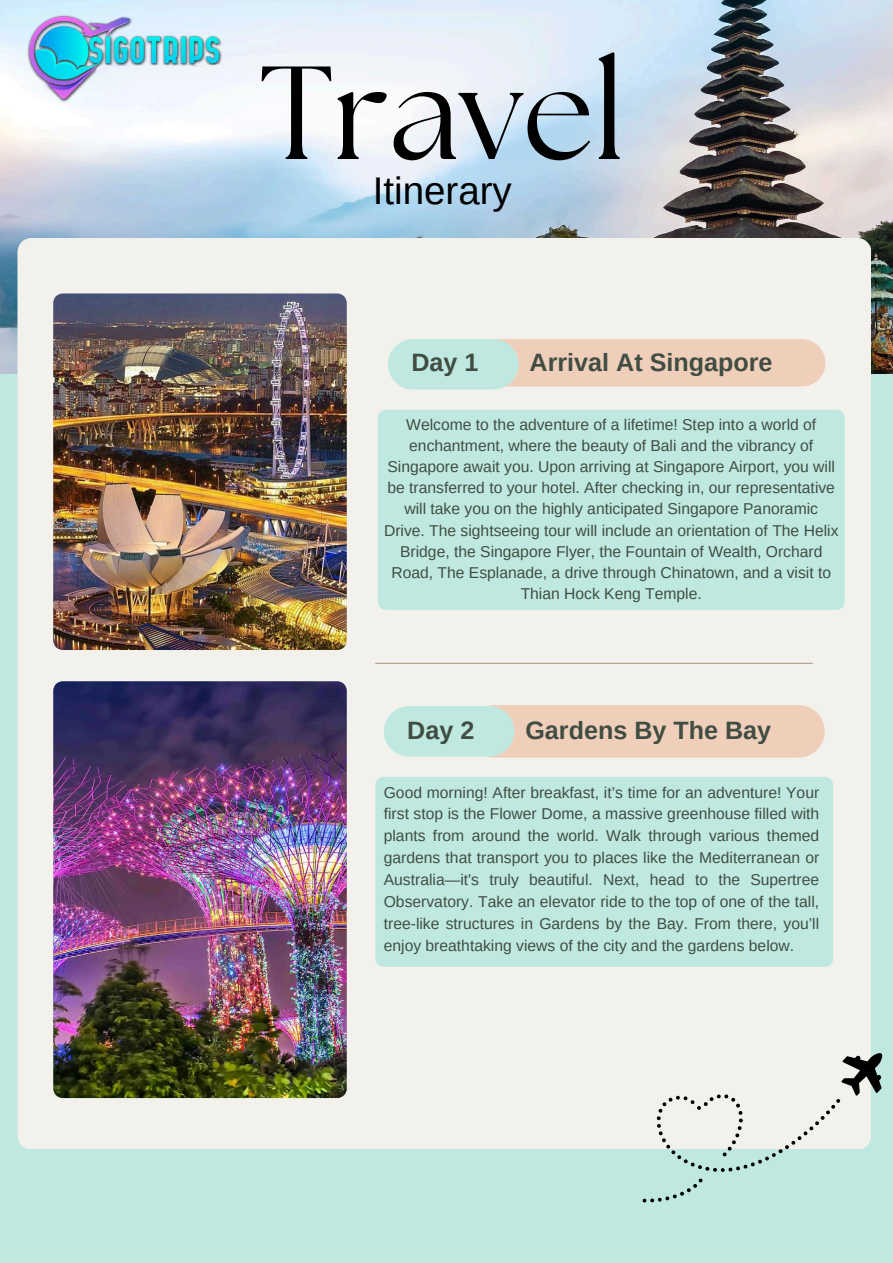
<style>
.page{position:relative;width:893px;height:1263px;background:#fff}
.page>*{position:absolute;margin:0;border:0;box-sizing:border-box;transform-origin:0 0}
.t1{font:132.15px "The Seasons";color:#000}
.t2{font:38.55px "Arimo";color:#000}
.t3{font:700 25.12px "Arimo";color:#414d43}
.t4{font:15.67px/21.2px "Arimo";color:#414d43;text-align:center}
</style>
<div class="page">
<div style="left:0;top:373px;width:893px;height:890px;background:#bfe9e0"></div>
<img style="left:0;top:0;width:893px;height:373px">
<img style="left:10px;top:6px;width:222px;height:104px">
<div style="left:17px;top:238px;width:854px;height:910px;background:#f2f1eb"></div>
<img style="left:53px;top:293px;width:294px;height:357px">
<img style="left:53px;top:681px;width:294px;height:417px">
<svg style="left:388px;top:339px;width:437px;height:51px;background:#e2d8c8"></svg>
<svg style="left:384px;top:705px;width:440px;height:52px;background:#e2d6c5"></svg>
<div style="left:378px;top:410px;width:466px;height:200px;background:#bfe9e0"></div>
<div style="left:375px;top:777px;width:458px;height:190px;background:#bfe9e0"></div>
<svg style="left:642px;top:1178px;width:60px;height:24px"></svg>
<svg style="left:657px;top:1053px;width:225px;height:119px;background:#dae2db"></svg>
<hr style="left:375px;top:663px;width:438px;height:1px;background:#af9e8b">
<h1 class="t1" style="left:259px;top:53px;width:367px">Travel</h1>
<h2 class="t2" style="left:373px;top:169px;width:141px">Itinerary</h2>
<h3 class="t3" style="left:411px;top:348px;width:69px">Day 1</h3>
<h3 class="t3" style="left:529px;top:348px;width:244px">Arrival At Singapore</h3>
<p class="t4" style="left:384px;top:414px;width:456px">Welcome to the adventure of a lifetime! Step into a world of enchantment, where the beauty of Bali and the vibrancy of Singapore await you. Upon arriving at Singapore Airport, you will be transferred to your hotel. After checking in, our representative will take you on the highly anticipated Singapore Panoramic Drive. The sightseeing tour will include an orientation of The Helix Bridge, the Singapore Flyer, the Fountain of Wealth, Orchard Road, The Esplanade, a drive through Chinatown, and a visit to Thian Hock Keng Temple.</p>
<h3 class="t3" style="left:407px;top:716px;width:69px">Day 2</h3>
<h3 class="t3" style="left:525px;top:716px;width:247px">Gardens By The Bay</h3>
<p class="t4" style="left:384px;top:781px;width:437px;line-height:21.9px;text-align:justify">Good morning! After breakfast, it’s time for an adventure! Your first stop is the Flower Dome, a massive greenhouse filled with plants from around the world. Walk through various themed gardens that transport you to places like the Mediterranean or Australia—it's truly beautiful. Next, head to the Supertree Observatory. Take an elevator ride to the top of one of the tall, tree-like structures in Gardens by the Bay. From there, you’ll enjoy breathtaking views of the city and the gardens below.</p>
</div>
